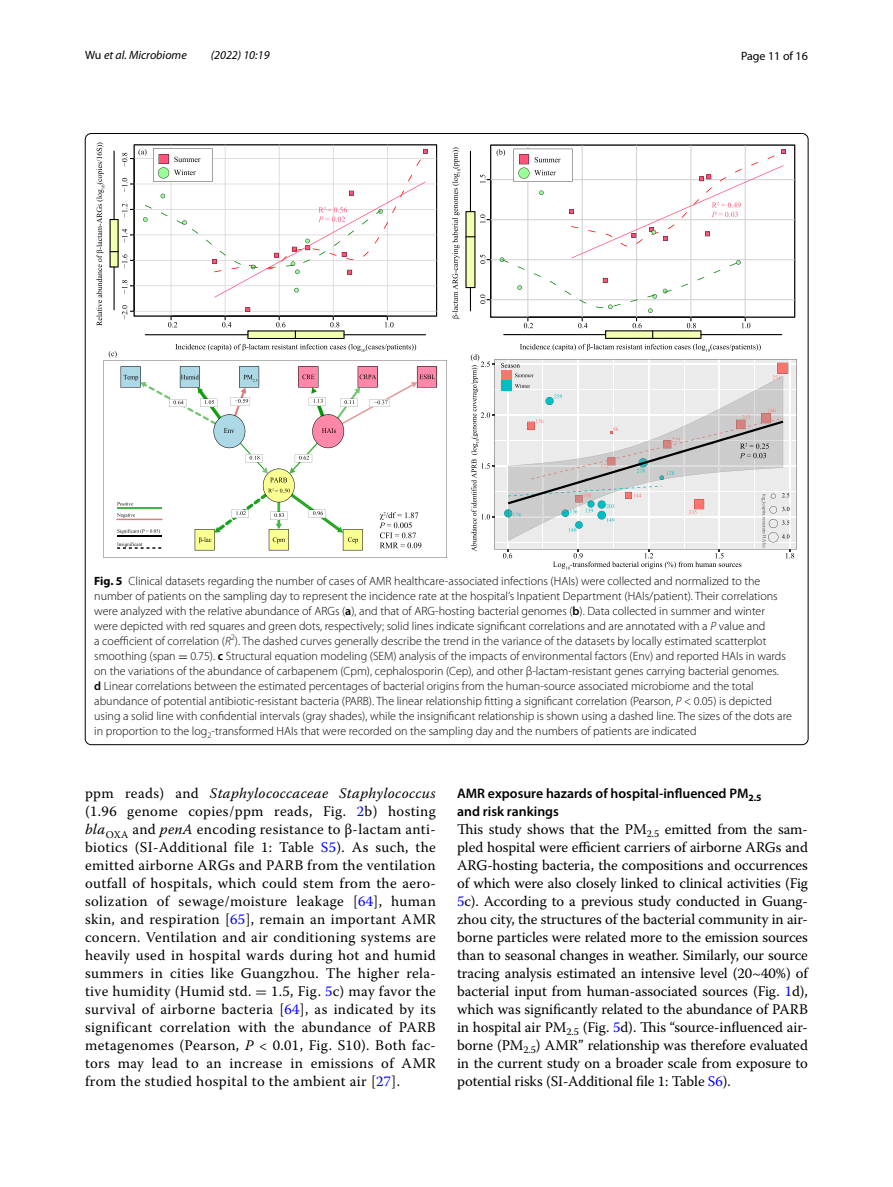
<style>
.page{position:relative;width:893px;height:1187px;background:#fff}
.page>*{position:absolute;margin:0;border:0;box-sizing:border-box;transform-origin:0 0}
.t1{font:14.7px/18px "Warnock Pro";letter-spacing:.015em;color:#000;text-align:justify}
.t2{font:600 13.8px/18px "Myriad Pro";color:#000}
.t3{font:300 12px/15px "Myriad Pro";color:#000}
.t4{font:italic 12px "Myriad Pro";color:#000}
.t5{font:12px "Myriad Pro";color:#000}
.s1{font-style:normal}
.s2{font-weight:700}
.s3{font-weight:600}
.s4{font-style:italic}
.s5{font-family:"MTSY";font-weight:400}
.s6{color:#00f}
.s7{font-family:"MTSY"}
</style>
<div class="page">
<svg style="left:520px;top:344px;width:241px;height:8px"></svg>
<svg style="left:452px;top:147px;width:39px;height:171px"></svg>
<svg style="left:490px;top:145px;width:305px;height:172px"></svg>
<svg style="left:497px;top:149px;width:289px;height:189px"></svg>
<svg style="left:103px;top:360px;width:344px;height:197px"></svg>
<svg style="left:96px;top:142px;width:341px;height:216px"></svg>
<svg style="left:494px;top:359px;width:303px;height:190px;background:#dadada"></svg>
<svg style="left:471px;top:354px;width:23px;height:197px"></svg>
<svg style="left:501px;top:362px;width:293px;height:207px;background:#dfdfdf"></svg>
<p class="t4" style="left:85px;top:48px;width:103px"><span class="s1">Wu</span> et al. Microbiome</p>
<p class="t4" style="left:211px;top:48px;width:60px">(2022) 10:19</p>
<p class="t5" style="left:741px;top:48px;width:68px">Page 11 of 16</p>
<p class="t3" style="left:94px;top:573px;width:699px"><span class="s2">Fig. 5</span> Clinical datasets regarding the number of cases of AMR healthcare-associated infections (HAIs) were collected and normalized to the number of patients on the sampling day to represent the incidence rate at the hospital’s Inpatient Department (HAIs/patient). Their correlations were analyzed with the relative abundance of ARGs (<span class="s3">a</span>), and that of ARG-hosting bacterial genomes (<span class="s3">b</span>). Data collected in summer and winter<br>were depicted with red squares and green dots, respectively; solid lines indicate significant correlations and are annotated with a <span class="s4">P</span> value and<br>a coefficient of correlation (<span class="s4">R</span><sup>2</sup>). The dashed curves generally describe the trend in the variance of the datasets by locally estimated scatterplot smoothing (span <span class="s5">=</span> 0.75). <span class="s3">c</span> Structural equation modeling (SEM) analysis of the impacts of environmental factors (Env) and reported HAIs in wards on the variations of the abundance of carbapenem (Cpm), cephalosporin (Cep), and other β-lactam-resistant genes carrying bacterial genomes.<br><span class="s3">d</span> Linear correlations between the estimated percentages of bacterial origins from the human-source associated microbiome and the total abundance of potential antibiotic-resistant bacteria (PARB). The linear relationship fitting a significant correlation (Pearson, <span class="s4">P</span> &lt; 0.05) is depicted using a solid line with confidential intervals (gray shades), while the insignificant relationship is shown using a dashed line. The sizes of the dots are in proportion to the log<sub>2</sub>-transformed HAIs that were recorded on the sampling day and the numbers of patients are indicated</p>
<p class="t1" style="left:85px;top:783px;width:352px">ppm reads) and <span class="s4">Staphylococcaceae Staphylococcus </span>(1.96 genome copies/ppm reads, Fig. <span class="s6">2</span>b) hosting <span class="s4">bla</span><sub>OXA</sub> and <span class="s4">penA</span> encoding resistance to β-lactam anti&shy;biotics (SI-Additional file 1: Table <span class="s6">S5</span>). As such, the emitted airborne ARGs and PARB from the ventilation outfall of hospitals, which could stem from the aero&shy;solization of sewage/moisture leakage [<span class="s6">64</span>], human skin, and respiration [<span class="s6">65</span>], remain an important AMR concern. Ventilation and air conditioning systems are heavily used in hospital wards during hot and humid summers in cities like Guangzhou. The higher rela&shy;tive humidity (Humid std. <span class="s7">=</span> 1.5, Fig. <span class="s6">5</span>c) may favor the survival of airborne bacteria [<span class="s6">64</span>], as indicated by its significant correlation with the abundance of PARB metagenomes (Pearson, <span class="s4">P</span> &lt; 0.01, Fig. S10). Both fac&shy;tors may lead to an increase in emissions of AMR from the studied hospital to the ambient air [<span class="s6">27</span>].</p>
<p class="t2" style="left:457px;top:783px;width:306px">AMR exposure hazards of hospital‑influenced PM<sub>2.5 </sub>and risk rankings</p>
<p class="t1" style="left:457px;top:819px;width:352px">This study shows that the PM<sub>2.5</sub> emitted from the sam&shy;pled hospital were efficient carriers of airborne ARGs and ARG-hosting bacteria, the compositions and occurrences of which were also closely linked to clinical activities (Fig <span class="s6">5</span>c). According to a previous study conducted in Guang&shy;zhou city, the structures of the bacterial community in air&shy;borne particles were related more to the emission sources than to seasonal changes in weather. Similarly, our source tracing analysis estimated an intensive level (20~40%) of bacterial input from human-associated sources (Fig. <span class="s6">1</span>d), which was significantly related to the abundance of PARB in hospital air PM<sub>2.5</sub> (Fig. <span class="s6">5</span>d). This “source-influenced air&shy;borne (PM<sub>2.5</sub>) AMR” relationship was therefore evaluated in the current study on a broader scale from exposure to potential risks (SI-Additional file 1: Table <span class="s6">S6</span>).</p>
</div>
